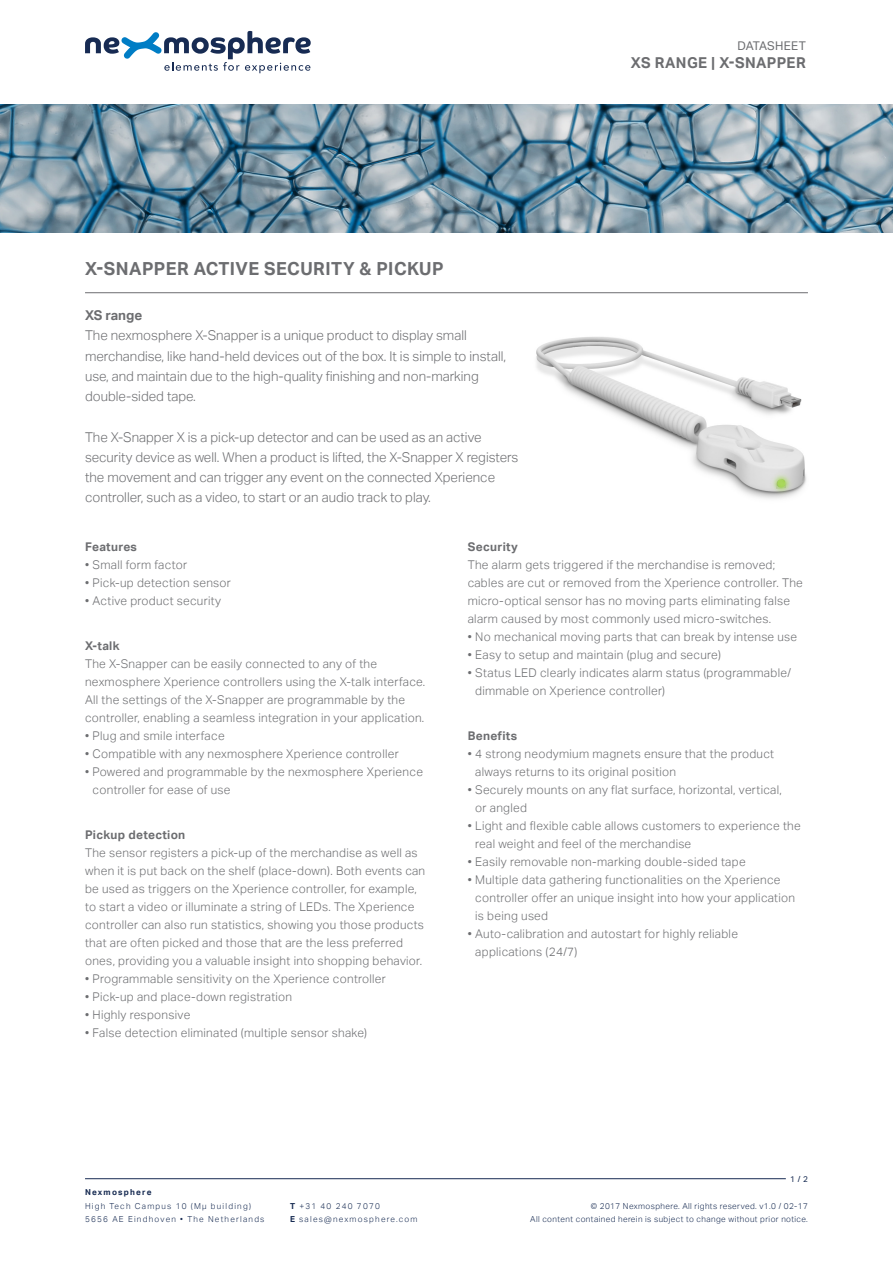
<style>
.page{position:relative;width:893px;height:1263px;background:#fff}
.page>*{position:absolute;margin:0;border:0;box-sizing:border-box;transform-origin:0 0}
.t1{font:700 18px "Aktiv Grotesk";letter-spacing:.025em;color:#6c6d70}
.t2{font:700 15px "Aktiv Grotesk";letter-spacing:.025em;color:#6c6d70}
.t3{font:300 13.5px/20.2px "Aktiv Grotesk";color:#6c6d70}
.t4{font:700 13.5px "Aktiv Grotesk";color:#6c6d70}
.t5{font:300 12px/18px "Aktiv Grotesk";letter-spacing:.025em;color:#6c6d70}
.t6{font:700 12px "Aktiv Grotesk";letter-spacing:.025em;color:#6c6d70}
.t7{font:12px "Aktiv Grotesk";letter-spacing:.015em;color:#6c6d70}
.t8{font:300 8.25px "Aktiv Grotesk";letter-spacing:.05em;color:#172b52}
.t9{font:300 8.25px "Aktiv Grotesk";letter-spacing:.15em;color:#172b52}
.t10{font:700 8.25px "Aktiv Grotesk";letter-spacing:.15em;color:#172b52}
.t11{font:8.25px "Aktiv Grotesk";color:#172b52}
.s1{font-weight:700}
</style>
<div class="page">
<hr style="left:85px;top:1178px;width:701px;height:1px;background:#172b52">
<svg style="left:85px;top:31px;width:226px;height:42px"></svg>
<hr style="left:85px;top:292px;width:723px;height:1px;background:#6c6d70">
<img style="left:0;top:104px;width:893px;height:128px">
<img style="left:536px;top:337px;width:270px;height:162px">
<p class="t1" style="left:85px;top:259px;width:360px">X-SNAPPER ACTIVE SECURITY &amp; PICKUP</p>
<p class="t4" style="left:85px;top:307px;width:59px">XS range</p>
<p class="t3" style="left:85px;top:326px;width:383px">The nexmosphere X-Snapper is a unique product to display small</p>
<p class="t3" style="left:85px;top:346px;width:423px">merchandise, like hand-held devices out of the box. It is simple to install, use, and maintain due to the high-quality finishing and non-marking</p>
<p class="t3" style="left:85px;top:386px;width:112px">double-sided tape.</p>
<p class="t3" style="left:85px;top:427px;width:398px">The X-Snapper X is a pick-up detector and can be used as an active</p>
<p class="t3" style="left:85px;top:447px;width:435px">security device as well. When a product is lifted, the X-Snapper X registers the movement and can trigger any event on the connected Xperience controller, such as a video, to start or an audio track to play.</p>
<p class="t7" style="left:737px;top:38px;width:70px">DATASHEET</p>
<p class="t2" style="left:631px;top:54px;width:176px">XS RANGE | X-SNAPPER</p>
<p class="t6" style="left:85px;top:540px;width:53px">Features</p>
<p class="t5" style="left:85px;top:556px;width:103px">• Small form factor</p>
<p class="t5" style="left:85px;top:574px;width:147px">• Pick-up detection sensor</p>
<p class="t5" style="left:85px;top:592px;width:138px">• Active product security</p>
<p class="t6" style="left:85px;top:639px;width:36px">X-talk</p>
<p class="t5" style="left:85px;top:655px;width:294px">The X-Snapper can be easily connected to any of the</p>
<p class="t5" style="left:85px;top:673px;width:342px">nexmosphere Xperience controllers using the X-talk interface.<br>All the settings of the X-Snapper are programmable by the controller, enabling a seamless integration in your application.</p>
<p class="t5" style="left:85px;top:727px;width:141px">• Plug and smile interface</p>
<p class="t5" style="left:85px;top:745px;width:315px">• Compatible with any nexmosphere Xperience controller</p>
<p class="t5" style="left:85px;top:763px;width:339px">• Powered and programmable by the nexmosphere Xperience</p>
<p class="t5" style="left:93px;top:781px;width:139px">controller for ease of use</p>
<p class="t6" style="left:85px;top:827px;width:102px">Pickup detection</p>
<p class="t5" style="left:85px;top:843px;width:342px">The sensor registers a pick-up of the merchandise as well as when it is put back on the shelf (place-down). Both events can be used as triggers on the Xperience controller, for example, to start a video or illuminate a string of LEDs. The Xperience controller can also run statistics, showing you those products that are often picked and those that are the less preferred ones, providing you a valuable insight into shopping behavior.</p>
<p class="t5" style="left:85px;top:969px;width:302px">• Programmable sensitivity on the Xperience controller</p>
<p class="t5" style="left:85px;top:987px;width:209px">• Pick-up and place-down registration</p>
<p class="t5" style="left:85px;top:1005px;width:107px">• Highly responsive</p>
<p class="t5" style="left:85px;top:1023px;width:284px">• False detection eliminated (multiple sensor shake)</p>
<p class="t6" style="left:468px;top:540px;width:52px">Security</p>
<p class="t5" style="left:468px;top:556px;width:337px">The alarm gets triggered if the merchandise is removed; cables are cut or removed from the Xperience controller. The micro-optical sensor has no moving parts eliminating false alarm caused by most commonly used micro-switches.</p>
<p class="t5" style="left:468px;top:628px;width:331px">• No mechanical moving parts that can break by intense use</p>
<p class="t5" style="left:468px;top:646px;width:255px">• Easy to setup and maintain (plug and secure)</p>
<p class="t5" style="left:468px;top:664px;width:325px">• Status LED clearly indicates alarm status (programmable/</p>
<p class="t5" style="left:475px;top:682px;width:191px">dimmable on Xperience controller)</p>
<p class="t6" style="left:468px;top:729px;width:51px">Benefits</p>
<p class="t5" style="left:468px;top:745px;width:308px">• 4 strong neodymium magnets ensure that the product</p>
<p class="t5" style="left:475px;top:763px;width:203px">always returns to its original position</p>
<p class="t5" style="left:468px;top:781px;width:316px">• Securely mounts on any flat surface, horizontal, vertical,</p>
<p class="t5" style="left:475px;top:799px;width:53px">or angled</p>
<p class="t5" style="left:468px;top:817px;width:335px">• Light and flexible cable allows customers to experience the</p>
<p class="t5" style="left:475px;top:835px;width:218px">real weight and feel of the merchandise</p>
<p class="t5" style="left:468px;top:853px;width:279px">• Easily removable non-marking double-sided tape</p>
<p class="t5" style="left:468px;top:871px;width:314px">• Multiple data gathering functionalities on the Xperience</p>
<p class="t5" style="left:475px;top:889px;width:321px">controller offer an unique insight into how your application</p>
<p class="t5" style="left:475px;top:907px;width:74px">is being used</p>
<p class="t5" style="left:468px;top:925px;width:272px">• Auto-calibration and autostart for highly reliable</p>
<p class="t5" style="left:475px;top:943px;width:104px">applications (24/7)</p>
<p class="t10" style="left:85px;top:1187px;width:68px">Nexmosphere</p>
<p class="t9" style="left:85px;top:1201px;width:167px">High Tech Campus 10 (Mμ building)</p>
<p class="t9" style="left:85px;top:1214px;width:181px">5656 AE Eindhoven • The Netherlands</p>
<p class="t9" style="left:290px;top:1201px;width:91px"><span class="s1">T</span> +31 40 240 7070</p>
<p class="t9" style="left:290px;top:1214px;width:129px"><span class="s1">E</span> sales@nexmosphere.com</p>
<p class="t11" style="left:790px;top:1174px;width:19px">1 / 2</p>
<p class="t8" style="left:591px;top:1201px;width:219px">© 2017 Nexmosphere. All rights reserved. v1.0 / 02-17</p>
<p class="t8" style="left:530px;top:1214px;width:279px">All content contained herein is subject to change without prior notice.</p>
</div>
